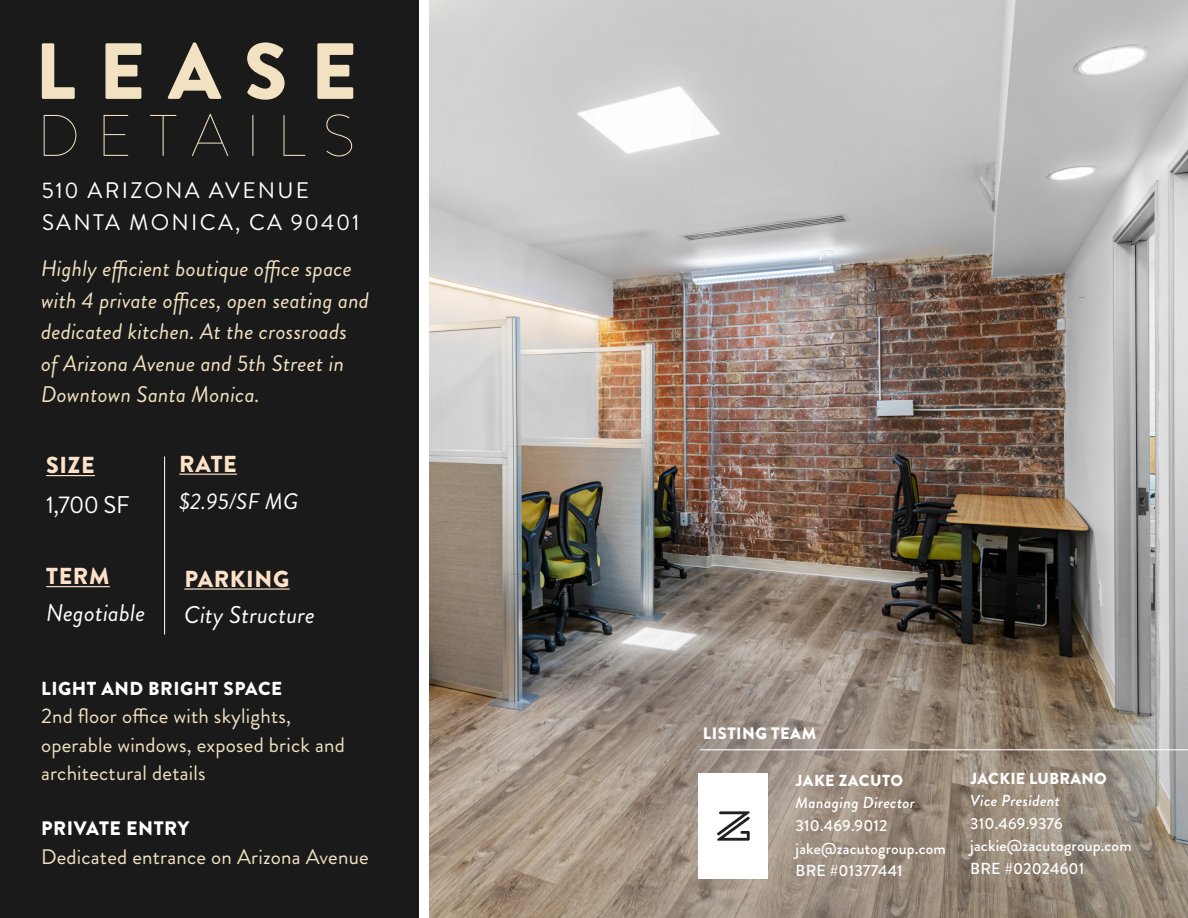
<style>
.page{position:relative;width:1188px;height:918px;background:#fff}
.page>*{position:absolute;margin:0;border:0;box-sizing:border-box;transform-origin:0 0}
.Header_2{font:900 79.5px "Brandon Grotesque";letter-spacing:.29em;color:#f2e2c1}
.Header_2-2{font:100 58.5px "Brandon Grotesque";letter-spacing:.29em;color:#f2e2c1}
.Header_2-3{font:italic 24.15px "Brandon Grotesque";letter-spacing:.01em;color:#fff}
.Header_2-4{font:24.15px "Brandon Grotesque";color:#fff}
.Header_1{font:900 23.1px "Brandon Grotesque";letter-spacing:.03em;color:#fee2c7}
.Header_1-2{font:italic 22.5px/31.5px "Brandon Grotesque";letter-spacing:.01em;color:#f2e2c1}
.Header_2-5{font:22.5px/31.5px "Brandon Grotesque";letter-spacing:.1em;color:#fff}
.Header_2-6{font:italic 22.35px "Brandon Grotesque";color:#fff}
.Header_1-3{font:21px/28.5px "Brandon Grotesque";letter-spacing:.01em;color:#f2e2c1}
.Header_1-4{font:900 19.5px "Brandon Grotesque";letter-spacing:.03em;color:#fff}
.Header_1-5{font:900 18.75px "Brandon Grotesque";letter-spacing:.03em;color:#fff}
.t1{font:900 16.5px "Brandon Grotesque";letter-spacing:.03em;color:#fff}
.Header_2-7{font:500 15.9px "Brandon Grotesque";letter-spacing:.01em;color:#fff}
.Header_2-8{font:italic 500 15.9px "Brandon Grotesque";letter-spacing:.02em;color:#fff}
.t2{font:900 15.9px "Brandon Grotesque";letter-spacing:.02em;color:#fff}
</style>
<div class="page">
<img style="left:430px;top:0;width:758px;height:918px">
<div style="left:0;top:0;width:418px;height:918px;background:#1a1a1a"></div>
<hr style="left:46px;top:475px;width:49px;height:1px;background:#fee2c7">
<hr style="left:46px;top:586px;width:64px;height:1px;background:#fee2c7">
<hr style="left:179px;top:474px;width:58px;height:1px;background:#fee2c7">
<hr style="left:184px;top:588px;width:106px;height:2px;background:#fee2c7">
<hr style="left:701px;top:749px;width:487px;height:1px;background:#fff">
<hr style="left:164px;top:456px;width:1px;height:179px;background:#fff">
<div style="left:699px;top:773px;width:69px;height:106px;background:#fff"></div>
<svg style="left:717px;top:811px;width:33px;height:30px"></svg>
<p class="Header_2" style="left:35px;top:15px;width:324px">LEASE</p>
<p class="Header_2-2" style="left:37px;top:96px;width:319px">DETAILS</p>
<p class="Header_2-5" style="left:42px;top:175px;width:319px">510 ARIZONA AVENUE<br>SANTA MONICA, CA 90401</p>
<p class="Header_1-2" style="left:41px;top:253px;width:330px">Highly efficient boutique office space with 4 private offices, open seating and dedicated kitchen. At the crossroads of Arizona Avenue and 5th Street in Downtown Santa Monica.</p>
<p class="Header_1" style="left:46px;top:449px;width:50px">SIZE</p>
<p class="Header_2-4" style="left:46px;top:488px;width:85px">1,700 SF</p>
<p class="Header_1" style="left:46px;top:560px;width:65px">TERM</p>
<p class="Header_2-3" style="left:46px;top:596px;width:101px">Negotiable</p>
<p class="Header_1" style="left:179px;top:448px;width:59px">RATE</p>
<p class="Header_2-6" style="left:179px;top:486px;width:121px">$2.95/SF MG</p>
<p class="Header_1" style="left:184px;top:562px;width:107px">PARKING</p>
<p class="Header_2-3" style="left:184px;top:599px;width:132px">City Structure</p>
<p class="Header_1-5" style="left:41px;top:675px;width:243px">LIGHT AND BRIGHT SPACE</p>
<p class="Header_1-3" style="left:41px;top:702px;width:305px">2nd floor office with skylights, operable windows, exposed brick and architectural details</p>
<p class="Header_1-4" style="left:41px;top:815px;width:150px">PRIVATE ENTRY</p>
<p class="Header_1-3" style="left:41px;top:842px;width:329px">Dedicated entrance on Arizona Avenue</p>
<p class="t1" style="left:703px;top:721px;width:115px">LISTING TEAM</p>
<p class="t2" style="left:796px;top:769px;width:109px">JAKE ZACUTO</p>
<p class="Header_2-8" style="left:796px;top:792px;width:121px">Managing Director</p>
<p class="Header_2-7" style="left:796px;top:815px;width:93px">310.469.9012</p>
<p class="Header_2-7" style="left:796px;top:837px;width:152px">jake@zacutogroup.com</p>
<p class="Header_2-7" style="left:796px;top:860px;width:109px">BRE #01377441</p>
<p class="t2" style="left:970px;top:768px;width:138px">JACKIE LUBRANO</p>
<p class="Header_2-8" style="left:970px;top:790px;width:91px">Vice President</p>
<p class="Header_2-7" style="left:970px;top:812px;width:94px">310.469.9376</p>
<p class="Header_2-7" style="left:970px;top:835px;width:163px">jackie@zacutogroup.com</p>
<p class="Header_2-7" style="left:970px;top:857px;width:116px">BRE #02024601</p>
</div>
